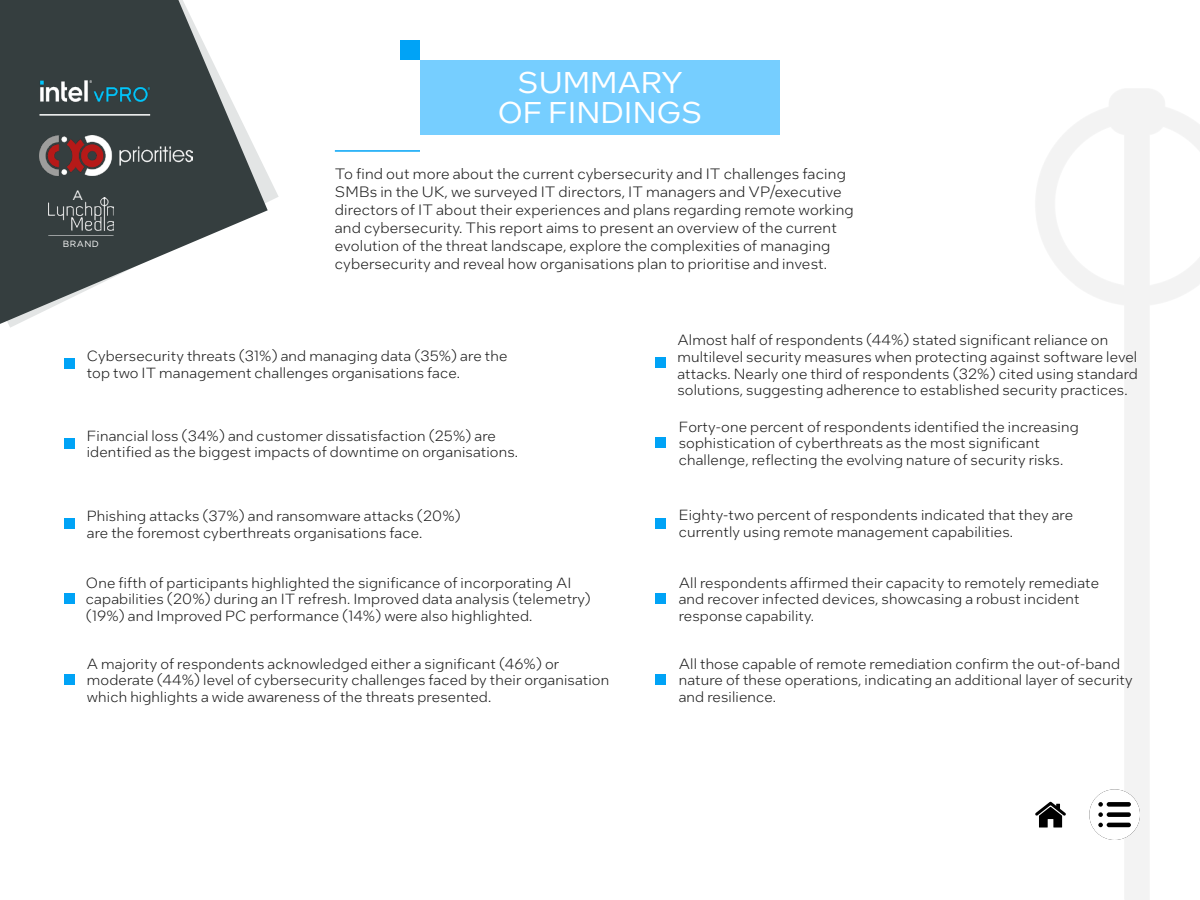
<style>
.page{position:relative;width:1200px;height:900px;background:#fff}
.page>*{position:absolute;margin:0;border:0;box-sizing:border-box;transform-origin:0 0}
.t1{font:30px/30px "Intel One Text";color:#fff;text-align:center}
.t2{font:300 15px/18px "Intel One Text";letter-spacing:.01em;color:#1a1a1a}
.t3{font:300 14.7px/16.8px "Intel One Text";letter-spacing:.01em;color:#1a1a1a}
.t4{font:13.5px "Gotham";color:#fff}
.t5{font:9px "Gotham";letter-spacing:.05em;color:#fff}
</style>
<div class="page">
<svg style="left:0;top:0;width:268px;height:327px;fill:#353e3f"></svg>
<img style="left:39px;top:135px;width:154px;height:40px">
<hr style="left:39px;top:114px;width:111px;height:2px;background:#fff">
<img style="left:48px;top:197px;width:66px;height:33px">
<svg style="left:48px;top:235px;width:66px;height:1px"></svg>
<img style="left:39px;top:81px;width:111px;height:20px">
<div style="left:420px;top:60px;width:360px;height:75px;background:#76ceff"></div>
<hr style="left:335px;top:150px;width:85px;height:2px;background:#00a3f6">
<div style="left:400px;top:40px;width:20px;height:20px;background:#00a3f6"></div>
<svg style="left:1035px;top:801px;width:31px;height:27px"></svg>
<svg style="left:1089px;top:789px;width:51px;height:51px"></svg>
<div style="left:64px;top:358px;width:11px;height:10px;background:#00a3f6"></div>
<div style="left:656px;top:437px;width:10px;height:11px;background:#00a3f6"></div>
<div style="left:656px;top:519px;width:10px;height:10px;background:#00a3f6"></div>
<div style="left:656px;top:593px;width:10px;height:11px;background:#00a3f6"></div>
<div style="left:656px;top:674px;width:10px;height:11px;background:#00a3f6"></div>
<div style="left:64px;top:438px;width:11px;height:10px;background:#00a3f6"></div>
<div style="left:64px;top:519px;width:11px;height:10px;background:#00a3f6"></div>
<div style="left:64px;top:593px;width:11px;height:11px;background:#00a3f6"></div>
<div style="left:64px;top:674px;width:11px;height:11px;background:#00a3f6"></div>
<div style="left:656px;top:358px;width:10px;height:10px;background:#00a3f6"></div>
<p class="t4" style="left:72px;top:186px;width:12px">A</p>
<p class="t5" style="left:63px;top:238px;width:37px">BRAND</p>
<h1 class="t1" style="left:498px;top:66px;width:206px">SUMMARY<br>OF FINDINGS</h1>
<p class="t2" style="left:335px;top:164px;width:520px">To find out more about the current cybersecurity and IT challenges facing SMBs in the UK, we surveyed IT directors, IT managers and VP/executive directors of IT about their experiences and plans regarding remote working and cybersecurity. This report aims to present an overview of the current evolution of the threat landscape, explore the complexities of managing cybersecurity and reveal how organisations plan to prioritise and invest.</p>
<p class="t3" style="left:87px;top:347px;width:422px">Cybersecurity threats (31%) and managing data (35%) are the top two IT management challenges organisations face.</p>
<p class="t3" style="left:87px;top:427px;width:433px">Financial loss (34%) and customer dissatisfaction (25%) are identified as the biggest impacts of downtime on organisations.</p>
<p class="t3" style="left:87px;top:507px;width:376px">Phishing attacks (37%) and ransomware attacks (20%) are the foremost cyberthreats organisations face.</p>
<p class="t3" style="left:86px;top:574px;width:506px">One fifth of participants highlighted the significance of incorporating AI capabilities (20%) during an IT refresh. Improved data analysis (telemetry) (19%) and Improved PC performance (14%) were also highlighted.</p>
<p class="t3" style="left:87px;top:655px;width:524px">A majority of respondents acknowledged either a significant (46%) or moderate (44%) level of cybersecurity challenges faced by their organisation which highlights a wide awareness of the threats presented.</p>
<p class="t3" style="left:677px;top:331px;width:462px">Almost half of respondents (44%) stated significant reliance on multilevel security measures when protecting against software level attacks. Nearly one third of respondents (32%) cited using standard solutions, suggesting adherence to established security practices.</p>
<p class="t3" style="left:679px;top:418px;width:402px">Forty-one percent of respondents identified the increasing sophistication of cyberthreats as the most significant challenge, reflecting the evolving nature of security risks.</p>
<p class="t3" style="left:679px;top:506px;width:396px">Eighty-two percent of respondents indicated that they are currently using remote management capabilities.</p>
<p class="t3" style="left:679px;top:574px;width:422px">All respondents affirmed their capacity to remotely remediate and recover infected devices, showcasing a robust incident response capability.</p>
<p class="t3" style="left:679px;top:655px;width:456px">All those capable of remote remediation confirm the out-of-band nature of these operations, indicating an additional layer of security and resilience.</p>
</div>
